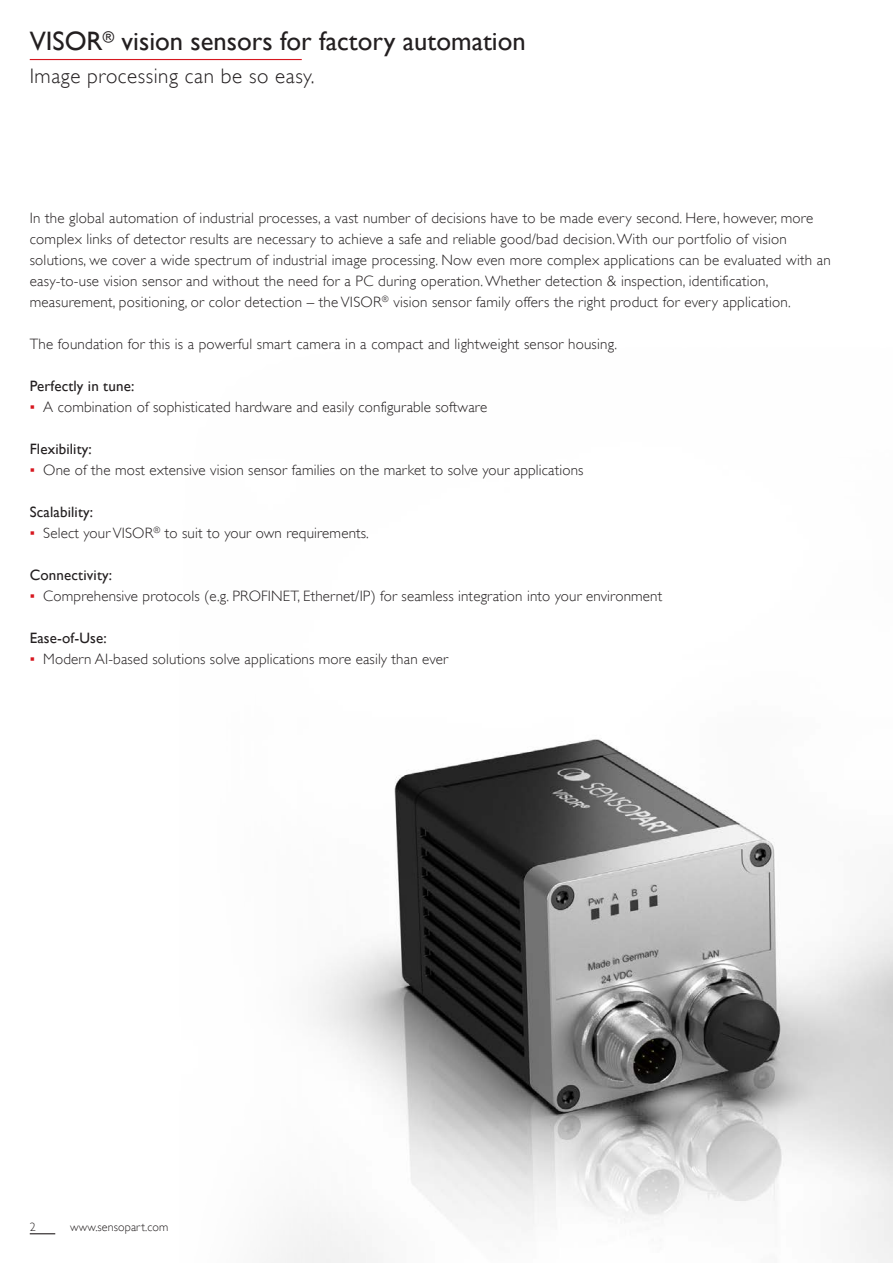
<style>
.page{position:relative;width:893px;height:1263px;background:#fff}
.page>*{position:absolute;margin:0;border:0;box-sizing:border-box;transform-origin:0 0}
.SP_Headline{font:26.7px "Gill Alt One";color:#231f20}
.SP_Subline{font:300 21px "Gill Alt One";letter-spacing:.025em;color:#231f20}
.SP_Copy{font:300 15px/21px "Gill Alt One";letter-spacing:.015em;color:#231f20}
.SP_Copy-2{font:15px "Gill Alt One";letter-spacing:.01em;color:#231f20}
.t1{font:300 12px "Gill Alt One";letter-spacing:.01em;color:#231f20}
.s1{font-family:"Arial";font-weight:400;color:#d7171f}
</style>
<div class="page">
<img style="left:271px;top:739px;width:622px;height:524px">
<hr style="left:30px;top:59px;width:272px;height:1px;background:#d7171f">
<svg style="left:30px;top:1233px;width:25px;height:1px"></svg>
<p class="SP_Headline" style="left:30px;top:26px;width:498px">VISOR<sup>®</sup> vision sensors for factory automation</p>
<p class="SP_Subline" style="left:30px;top:64px;width:286px">Image processing can be so easy.</p>
<p class="SP_Copy" style="left:30px;top:207px;width:802px">In the global automation of industrial processes, a vast number of decisions have to be made every second. Here, however, more complex links of detector results are necessary to achieve a safe and reliable good/bad decision. With our portfolio of vision solutions, we cover a wide spectrum of industrial image processing. Now even more complex applications can be evaluated with an easy-to-use vision sensor and without the need for a PC during operation. Whether detection &amp; inspection, identification, measurement, positioning, or color detection – the VISOR<sup>®</sup> vision sensor family offers the right product for every application.</p>
<p class="SP_Copy" style="left:30px;top:333px;width:589px">The foundation for this is a powerful smart camera in a compact and lightweight sensor housing.</p>
<p class="SP_Copy-2" style="left:30px;top:377px;width:106px">Perfectly in tune:</p>
<p class="SP_Copy" style="left:30px;top:396px;width:459px"><span class="s1">▪</span> A combination of sophisticated hardware and easily configurable software</p>
<p class="SP_Copy-2" style="left:30px;top:440px;width:64px">Flexibility:</p>
<p class="SP_Copy" style="left:30px;top:459px;width:555px"><span class="s1">▪</span> One of the most extensive vision sensor families on the market to solve your applications</p>
<p class="SP_Copy-2" style="left:30px;top:503px;width:65px">Scalability:</p>
<p class="SP_Copy" style="left:30px;top:522px;width:341px"><span class="s1">▪</span> Select your VISOR<sup>®</sup> to suit to your own requirements.</p>
<p class="SP_Copy-2" style="left:30px;top:566px;width:84px">Connectivity:</p>
<p class="SP_Copy" style="left:30px;top:585px;width:634px"><span class="s1">▪</span> Comprehensive protocols (e.g. PROFINET, Ethernet/IP) for seamless integration into your environment</p>
<p class="SP_Copy-2" style="left:30px;top:629px;width:79px">Ease-of-Use:</p>
<p class="SP_Copy" style="left:30px;top:648px;width:420px"><span class="s1">▪</span> Modern AI-based solutions solve applications more easily than ever</p>
<p class="t1" style="left:30px;top:1220px;width:7px">2</p>
<p class="t1" style="left:70px;top:1220px;width:100px">www.sensopart.com</p>
</div>
